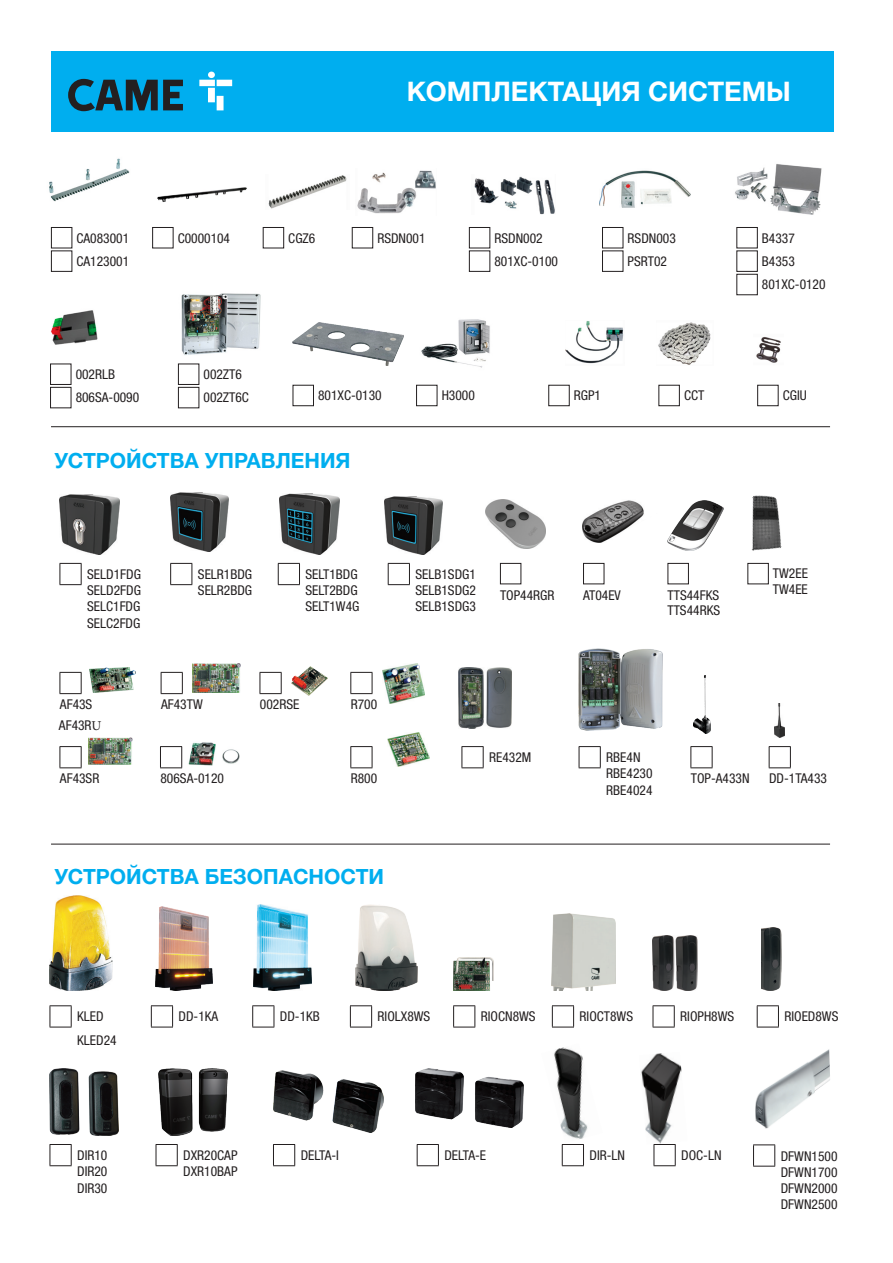
<style>
.page{position:relative;width:893px;height:1263px;background:#fff}
.page>*{position:absolute;margin:0;border:0;box-sizing:border-box;transform-origin:0 0}
.t1{font:700 27px "Helvetica Neue LTW1 G";color:#fff}
.t2{font:700 21px "Helvetica Neue LTW1 G";color:#00aeef}
.t3{font:condensed 13.5px/16.2px "Helvetica Neue LTW1 G";color:#231f20}
.s1{font-family:"Minion Pro";font-stretch:normal}
</style>
<div class="page">
<img style="left:293px;top:322px;width:111px;height:43px">
<img style="left:600px;top:170px;width:90px;height:37px">
<div style="left:51px;top:51px;width:782px;height:81px;background:#00aeef"></div>
<svg style="left:68px;top:79px;width:115px;height:32px"></svg>
<svg style="left:199px;top:72px;width:33px;height:38px"></svg>
<svg style="left:60px;top:563px;width:22px;height:22px"></svg>
<svg style="left:50px;top:1144px;width:22px;height:22px"></svg>
<svg style="left:753px;top:1144px;width:22px;height:23px"></svg>
<svg style="left:156px;top:1144px;width:22px;height:22px"></svg>
<svg style="left:273px;top:1144px;width:22px;height:22px"></svg>
<svg style="left:417px;top:1144px;width:22px;height:22px"></svg>
<svg style="left:562px;top:1144px;width:22px;height:22px"></svg>
<svg style="left:654px;top:1144px;width:22px;height:22px"></svg>
<svg style="left:50px;top:1005px;width:22px;height:23px"></svg>
<svg style="left:151px;top:1005px;width:22px;height:23px"></svg>
<svg style="left:252px;top:1005px;width:23px;height:23px"></svg>
<svg style="left:350px;top:1005px;width:22px;height:23px"></svg>
<svg style="left:453px;top:1005px;width:22px;height:23px"></svg>
<svg style="left:552px;top:1005px;width:22px;height:23px"></svg>
<svg style="left:653px;top:1005px;width:22px;height:23px"></svg>
<svg style="left:757px;top:1005px;width:22px;height:23px"></svg>
<svg style="left:170px;top:563px;width:23px;height:22px"></svg>
<svg style="left:278px;top:563px;width:22px;height:22px"></svg>
<svg style="left:388px;top:563px;width:22px;height:22px"></svg>
<svg style="left:462px;top:746px;width:22px;height:22px"></svg>
<svg style="left:579px;top:746px;width:22px;height:22px"></svg>
<svg style="left:60px;top:672px;width:22px;height:22px"></svg>
<svg style="left:161px;top:672px;width:22px;height:22px"></svg>
<svg style="left:350px;top:672px;width:23px;height:22px"></svg>
<svg style="left:260px;top:672px;width:22px;height:22px"></svg>
<svg style="left:690px;top:746px;width:23px;height:22px"></svg>
<svg style="left:769px;top:746px;width:22px;height:22px"></svg>
<svg style="left:350px;top:746px;width:23px;height:22px"></svg>
<svg style="left:60px;top:746px;width:22px;height:22px"></svg>
<svg style="left:160px;top:746px;width:22px;height:22px"></svg>
<img style="left:582px;top:500px;width:62px;height:43px">
<img style="left:579px;top:648px;width:83px;height:82px">
<img style="left:60px;top:495px;width:59px;height:60px">
<img style="left:170px;top:493px;width:58px;height:58px">
<img style="left:384px;top:496px;width:58px;height:59px">
<img style="left:280px;top:494px;width:60px;height:61px">
<img style="left:761px;top:928px;width:21px;height:63px">
<img style="left:356px;top:904px;width:62px;height:87px">
<img style="left:453px;top:958px;width:40px;height:33px">
<img style="left:551px;top:913px;width:64px;height:78px">
<img style="left:158px;top:1068px;width:69px;height:67px">
<img style="left:486px;top:500px;width:60px;height:49px">
<img style="left:89px;top:668px;width:46px;height:25px">
<img style="left:89px;top:737px;width:43px;height:27px">
<img style="left:192px;top:664px;width:49px;height:29px">
<img style="left:155px;top:906px;width:57px;height:85px">
<img style="left:254px;top:905px;width:58px;height:86px">
<img style="left:774px;top:704px;width:11px;height:33px">
<img style="left:415px;top:1068px;width:108px;height:60px">
<img style="left:273px;top:1071px;width:110px;height:61px">
<img style="left:755px;top:1049px;width:75px;height:79px">
<img style="left:554px;top:1047px;width:34px;height:92px">
<img style="left:50px;top:1068px;width:69px;height:68px">
<img style="left:640px;top:1053px;width:42px;height:91px">
<img style="left:50px;top:895px;width:63px;height:96px">
<img style="left:459px;top:668px;width:53px;height:60px">
<img style="left:694px;top:675px;width:16px;height:58px">
<img style="left:667px;top:501px;width:56px;height:49px">
<img style="left:747px;top:495px;width:35px;height:68px">
<img style="left:383px;top:664px;width:42px;height:40px">
<img style="left:292px;top:666px;width:36px;height:29px">
<img style="left:387px;top:732px;width:42px;height:35px">
<img style="left:653px;top:935px;width:45px;height:56px">
<hr style="left:51px;top:426px;width:779px;height:1px;background:#231f20">
<hr style="left:51px;top:844px;width:779px;height:1px;background:#231f20">
<div style="left:51px;top:227px;width:21px;height:21px;border:1px solid #231f20"></div>
<div style="left:51px;top:250px;width:21px;height:22px;border:1px solid #231f20"></div>
<div style="left:602px;top:227px;width:21px;height:21px;border:1px solid #231f20"></div>
<div style="left:602px;top:250px;width:21px;height:22px;border:1px solid #231f20"></div>
<div style="left:469px;top:227px;width:21px;height:21px;border:1px solid #231f20"></div>
<div style="left:469px;top:250px;width:21px;height:22px;border:1px solid #231f20"></div>
<div style="left:50px;top:364px;width:21px;height:21px;border:1px solid #231f20"></div>
<div style="left:50px;top:387px;width:21px;height:21px;border:1px solid #231f20"></div>
<div style="left:178px;top:364px;width:21px;height:21px;border:1px solid #231f20"></div>
<div style="left:178px;top:387px;width:21px;height:21px;border:1px solid #231f20"></div>
<div style="left:352px;top:227px;width:21px;height:21px;border:1px solid #231f20"></div>
<div style="left:293px;top:385px;width:21px;height:21px;border:1px solid #231f20"></div>
<div style="left:416px;top:385px;width:21px;height:21px;border:1px solid #231f20"></div>
<div style="left:548px;top:385px;width:22px;height:21px;border:1px solid #231f20"></div>
<div style="left:658px;top:385px;width:22px;height:21px;border:1px solid #231f20"></div>
<div style="left:757px;top:385px;width:21px;height:21px;border:1px solid #231f20"></div>
<div style="left:263px;top:227px;width:21px;height:21px;border:1px solid #231f20"></div>
<div style="left:152px;top:227px;width:21px;height:21px;border:1px solid #231f20"></div>
<div style="left:736px;top:227px;width:22px;height:21px;border:1px solid #231f20"></div>
<div style="left:736px;top:250px;width:22px;height:22px;border:1px solid #231f20"></div>
<div style="left:736px;top:274px;width:22px;height:21px;border:1px solid #231f20"></div>
<div style="left:747px;top:563px;width:22px;height:21px;border:1px solid #231f20"></div>
<div style="left:500px;top:563px;width:21px;height:21px;border:1px solid #231f20"></div>
<div style="left:583px;top:563px;width:21px;height:21px;border:1px solid #231f20"></div>
<div style="left:667px;top:563px;width:22px;height:21px;border:1px solid #231f20"></div>
<img style="left:188px;top:742px;width:52px;height:24px">
<img style="left:51px;top:310px;width:47px;height:35px">
<img style="left:658px;top:322px;width:53px;height:43px">
<img style="left:756px;top:336px;width:25px;height:27px">
<img style="left:49px;top:158px;width:81px;height:43px">
<img style="left:735px;top:164px;width:87px;height:51px">
<img style="left:157px;top:187px;width:90px;height:15px">
<img style="left:268px;top:175px;width:79px;height:34px">
<img style="left:421px;top:319px;width:69px;height:49px">
<img style="left:565px;top:321px;width:59px;height:43px">
<img style="left:357px;top:170px;width:79px;height:44px">
<img style="left:474px;top:176px;width:81px;height:39px">
<img style="left:181px;top:293px;width:80px;height:62px">
<p class="t1" style="left:407px;top:75px;width:385px">КОМПЛЕКТАЦИЯ СИСТЕМЫ</p>
<p class="t3" style="left:77px;top:226px;width:54px;line-height:23.4px">CA083001<br>CA123001</p>
<p class="t3" style="left:628px;top:226px;width:50px;line-height:23.4px">RSDN003<br>PSRT02</p>
<p class="t3" style="left:178px;top:230px;width:54px">C0000104</p>
<p class="t3" style="left:288px;top:230px;width:28px">CGZ6</p>
<p class="t3" style="left:762px;top:226px;width:65px;line-height:23.4px">B4337<br>B4353<br>801XC-0120</p>
<p class="t3" style="left:377px;top:230px;width:50px">RSDN001</p>
<p class="t3" style="left:494px;top:226px;width:65px;line-height:23.4px">RSDN002<br>801XC-0100</p>
<p class="t3" style="left:76px;top:363px;width:65px;line-height:23.4px">002RLB<br>806SA-0090</p>
<p class="t3" style="left:204px;top:363px;width:47px;line-height:23.4px">002ZT6<br>002ZT6C</p>
<p class="t3" style="left:318px;top:387px;width:65px">801XC-0130</p>
<p class="t3" style="left:442px;top:387px;width:35px">H3000</p>
<p class="t3" style="left:574px;top:387px;width:29px">RGP1</p>
<p class="t3" style="left:684px;top:387px;width:22px">CCT</p>
<p class="t3" style="left:783px;top:387px;width:26px">CGIU</p>
<p class="t2" style="left:54px;top:448px;width:298px">УСТРОЙСТВА УПРАВЛЕНИЯ</p>
<p class="t3" style="left:87px;top:566px;width:55px;text-align:justify">SELD1FDG SELD2FDG SELC1FDG SELC2FDG</p>
<p class="t3" style="left:198px;top:566px;width:56px">SELR1BDG<br>SELR2BDG</p>
<p class="t3" style="left:305px;top:566px;width:55px">SELT1BDG<br>SELT2BDG<br>SELT1W4G</p>
<p class="t3" style="left:415px;top:566px;width:62px;text-align:justify">SELB1SDG1<br>SELB1SDG2<br>SELB1SDG3</p>
<p class="t3" style="left:500px;top:587px;width:56px">TOP44RGR</p>
<p class="t3" style="left:583px;top:587px;width:39px">AT04EV</p>
<p class="t3" style="left:667px;top:587px;width:54px;line-height:15.3px">TTS44FKS<br>TTS44RKS</p>
<p class="t3" style="left:60px;top:696px;width:34px">AF43S</p>
<p class="t3" style="left:161px;top:696px;width:43px">AF43TW</p>
<p class="t3" style="left:260px;top:696px;width:41px">002RSE</p>
<p class="t3" style="left:351px;top:696px;width:28px">R700</p>
<p class="t3" style="left:59px;top:717px;width:44px">AF43R<span class="s1">U</span></p>
<p class="t3" style="left:773px;top:566px;width:36px">TW2EE</p>
<p class="t3" style="left:773px;top:581px;width:36px">TW4EE</p>
<p class="t3" style="left:489px;top:749px;width:44px">RE432M</p>
<p class="t3" style="left:606px;top:749px;width:48px">RBE4N<br>RBE4230<br>RBE4024</p>
<p class="t3" style="left:60px;top:771px;width:41px">AF43SR</p>
<p class="t3" style="left:160px;top:771px;width:65px">806SA-0120</p>
<p class="t3" style="left:351px;top:771px;width:28px">R800</p>
<p class="t3" style="left:691px;top:771px;width:60px">TOP-A433N</p>
<p class="t3" style="left:769px;top:771px;width:59px">DD-1TA433</p>
<p class="t2" style="left:54px;top:864px;width:331px">УСТРОЙСТВА БЕЗОПАСНОСТИ</p>
<p class="t3" style="left:77px;top:1009px;width:28px">KLED</p>
<p class="t3" style="left:179px;top:1009px;width:41px">DD-1KA</p>
<p class="t3" style="left:280px;top:1009px;width:42px">DD-1KB</p>
<p class="t3" style="left:378px;top:1009px;width:54px">RIOLX8WS</p>
<p class="t3" style="left:481px;top:1009px;width:56px">RIOCN8WS</p>
<p class="t3" style="left:580px;top:1009px;width:55px">RIOCT8WS</p>
<p class="t3" style="left:680px;top:1009px;width:55px">RIOPH8WS</p>
<p class="t3" style="left:784px;top:1009px;width:55px">RIOED8WS</p>
<p class="t3" style="left:77px;top:1033px;width:41px">KLED24</p>
<p class="t3" style="left:183px;top:1147px;width:56px">DXR20CAP<br>DXR10BAP</p>
<p class="t3" style="left:301px;top:1147px;width:40px">DELTA-I</p>
<p class="t3" style="left:444px;top:1147px;width:43px">DELTA-E</p>
<p class="t3" style="left:589px;top:1147px;width:37px">DIR-LN</p>
<p class="t3" style="left:681px;top:1147px;width:42px">DOC-LN</p>
<p class="t3" style="left:77px;top:1147px;width:32px;text-align:justify">DIR10<br>DIR20<br>DIR30</p>
<p class="t3" style="left:781px;top:1148px;width:58px;text-align:justify">DFWN1500<br>DFWN1700<br>DFWN2000<br>DFWN2500</p>
</div>
